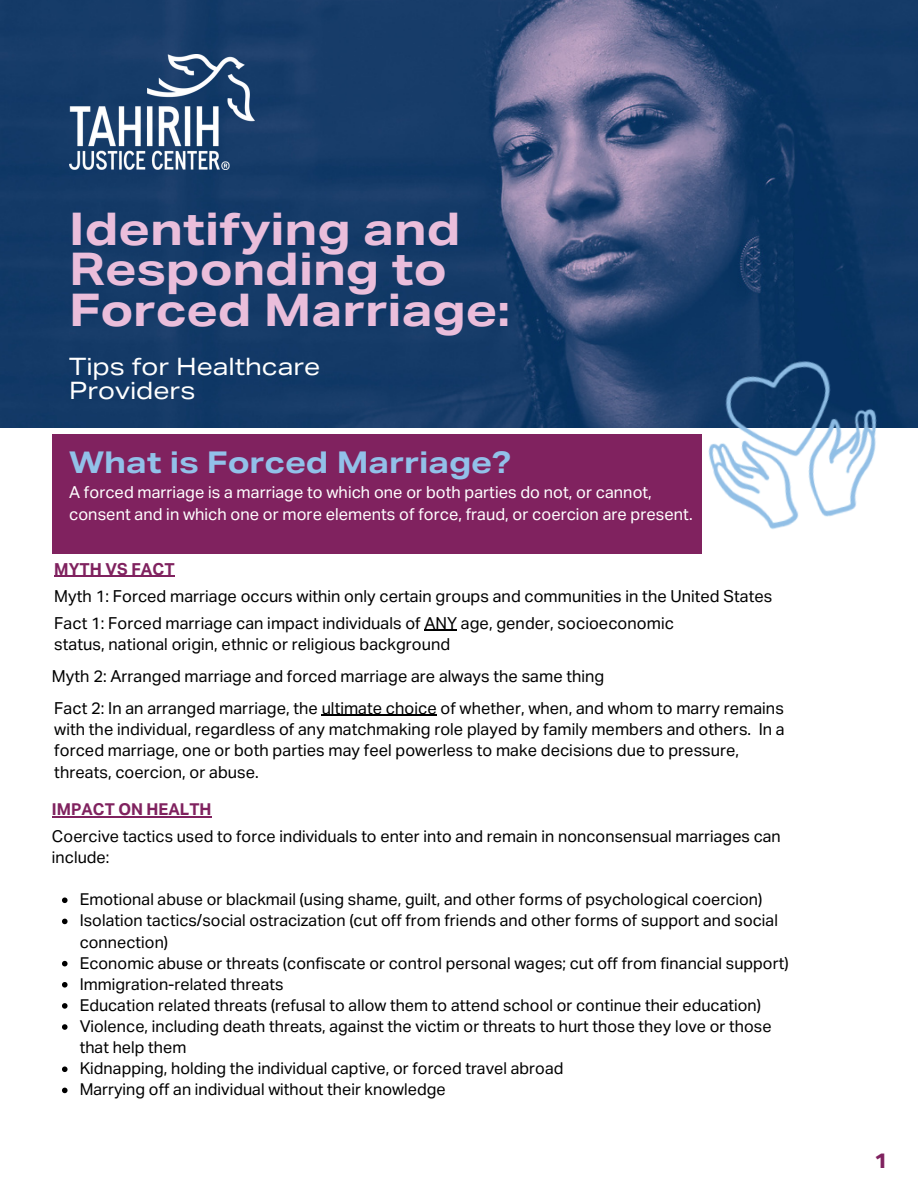
<style>
.page{position:relative;width:918px;height:1188px;background:#fff}
.page>*{position:absolute;margin:0;border:0;box-sizing:border-box;transform-origin:0 0}
.t1{font:700 45px/40.5px "Aktiv Grotesk Ex";color:#eabedb}
.t2{font:700 30px "Aktiv Grotesk Ex";color:#92c1e9}
.t3{font:24px/23.7px "Aktiv Grotesk Ex";color:#fff}
.t4{font:700 21px "Aktiv Grotesk Ex";color:#80225f}
.t5{font:16.5px/21.3px "Aktiv Grotesk";color:#000}
.t6{font:16.5px/21.3px "Aktiv Grotesk";color:#fff}
.t7{font:700 16.5px "Aktiv Grotesk";color:#80225f}
.t8{font:16.35px/21.1px "Aktiv Grotesk";color:#000}
.t9{font:700 16.35px "Aktiv Grotesk";color:#80225f}
</style>
<div class="page">
<img style="left:1px;top:0;width:917px;height:428px">
<img style="left:69px;top:54px;width:186px;height:115px">
<hr style="left:54px;top:576px;width:121px;height:1px;background:#80225f">
<div style="left:52px;top:434px;width:649px;height:119px;background:#80225f"></div>
<img style="left:658px;top:308px;width:260px;height:246px">
<hr style="left:425px;top:630px;width:32px;height:1px;background:#000">
<hr style="left:322px;top:715px;width:115px;height:1px;background:#000">
<hr style="left:52px;top:816px;width:160px;height:1px;background:#80225f">
<svg style="left:62px;top:898px;width:6px;height:5px"></svg>
<svg style="left:62px;top:919px;width:6px;height:5px"></svg>
<svg style="left:62px;top:961px;width:6px;height:5px"></svg>
<svg style="left:62px;top:982px;width:6px;height:6px"></svg>
<svg style="left:62px;top:1003px;width:6px;height:6px"></svg>
<svg style="left:62px;top:1024px;width:6px;height:6px"></svg>
<svg style="left:62px;top:1066px;width:6px;height:6px"></svg>
<svg style="left:62px;top:1088px;width:6px;height:5px"></svg>
<p class="t1" style="left:69px;top:209px;width:443px">Identifying and<br>Responding to<br>Forced Marriage:</p>
<h2 class="t3" style="left:69px;top:355px;width:253px">Tips for Healthcare<br>Providers</h2>
<p class="t2" style="left:69px;top:443px;width:444px">What is Forced Marriage?</p>
<p class="t6" style="left:69px;top:482px;width:625px">A forced marriage is a marriage to which one or both parties do not, or cannot, consent and in which one or more elements of force, fraud, or coercion are present.</p>
<h1 class="t7" style="left:54px;top:558px;width:122px">MYTH VS FACT</h1>
<h3 class="t5" style="left:54px;top:585px;width:720px">Myth 1: Forced marriage occurs within only certain groups and communities in the United States</h3>
<p class="t5" style="left:54px;top:612px;width:621px">Fact 1: Forced marriage can impact individuals of ANY age, gender, socioeconomic status, national origin, ethnic or religious background</p>
<p class="t5" style="left:52px;top:666px;width:554px">Myth 2: Arranged marriage and forced marriage are always the same thing</p>
<p class="t5" style="left:54px;top:697px;width:732px">Fact 2: In an arranged marriage, the ultimate choice of whether, when, and whom to marry remains with the individual, regardless of any matchmaking role played by family members and others. In a forced marriage, one or both parties may feel powerless to make decisions due to pressure, threats, coercion, or abuse.</p>
<p class="t9" style="left:52px;top:799px;width:161px">IMPACT ON HEALTH</p>
<p class="t8" style="left:52px;top:826px;width:730px">Coercive tactics used to force individuals to enter into and remain in nonconsensual marriages can include:</p>
<p class="t8" style="left:80px;top:889px;width:684px">Emotional abuse or blackmail (using shame, guilt, and other forms of psychological coercion)</p>
<p class="t8" style="left:80px;top:910px;width:700px">Isolation tactics/social ostracization (cut off from friends and other forms of support and social connection)</p>
<p class="t8" style="left:80px;top:952px;width:710px">Economic abuse or threats (confiscate or control personal wages; cut off from financial support)</p>
<p class="t8" style="left:80px;top:973px;width:206px">Immigration-related threats</p>
<p class="t8" style="left:80px;top:994px;width:683px">Education related threats (refusal to allow them to attend school or continue their education)</p>
<p class="t8" style="left:80px;top:1016px;width:694px">Violence, including death threats, against the victim or threats to hurt those they love or those that help them</p>
<p class="t8" style="left:80px;top:1058px;width:485px">Kidnapping, holding the individual captive, or forced travel abroad</p>
<p class="t8" style="left:80px;top:1079px;width:368px">Marrying off an individual without their knowledge</p>
<p class="t4" style="left:874px;top:1147px;width:16px">1</p>
</div>
